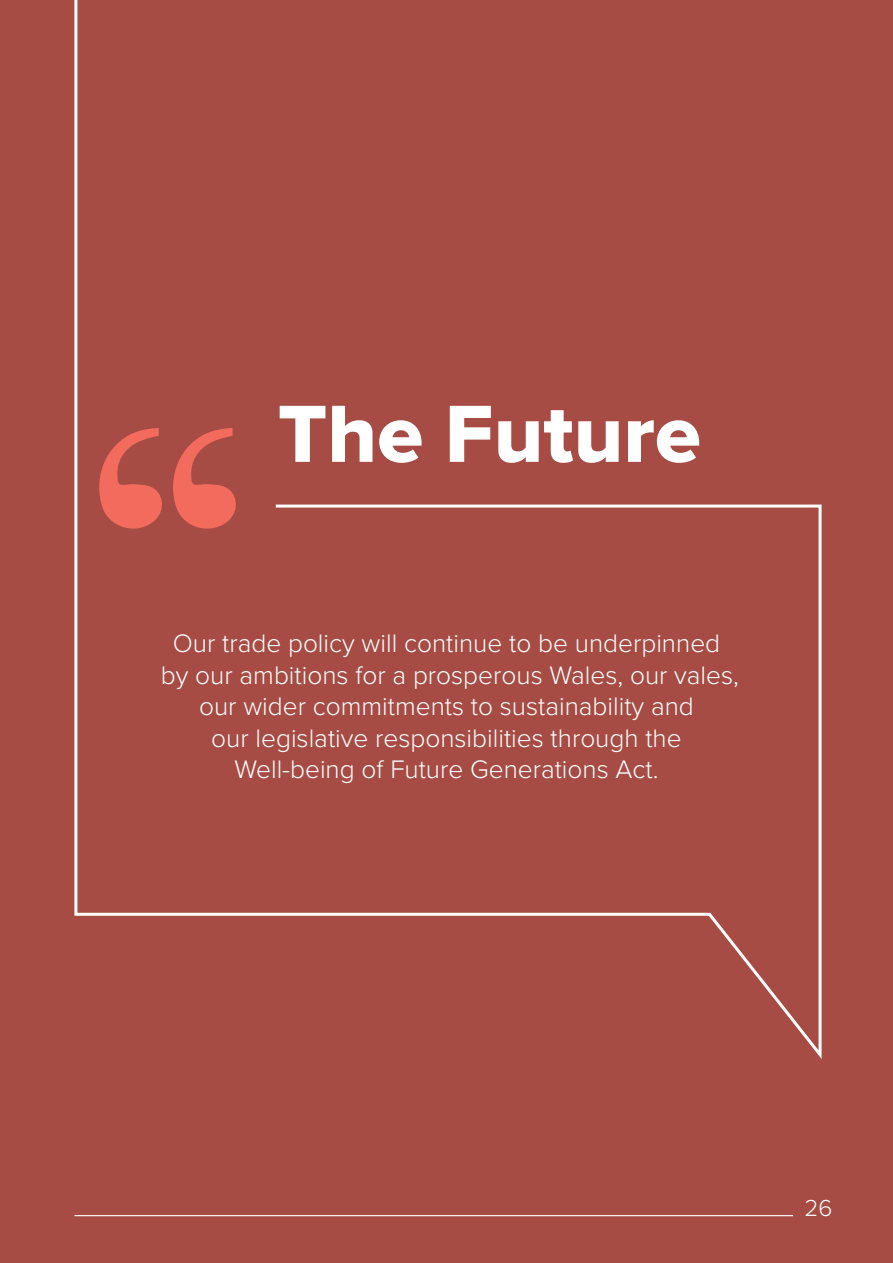
<style>
.page{position:relative;width:893px;height:1263px;background:#a64c44}
.page>*{position:absolute;margin:0;border:0;box-sizing:border-box;transform-origin:0 0}
.t1{font:84px "Proxima Nova Extrabld";color:#fff}
.t2{font:300 26.25px/31.5px "Proxima Nova";color:#fff;text-align:center}
.t3{font:300 24px "Proxima Nova";color:#fff}
</style>
<div class="page">
<hr style="left:74px;top:1215px;width:719px;height:1px;background:#fff">
<div style="left:73px;top:0;width:750px;height:1063px;background:#a64c44"></div>
<p class="t1" style="left:278px;top:371px;width:425px">The Future</p>
<p class="t2" style="left:161px;top:626px;width:579px">Our trade policy will continue to be underpinned by our ambitions for a prosperous Wales, our vales, our wider commitments to sustainability and<br>our legislative responsibilities through the Well-being of Future Generations Act.</p>
<p class="t3" style="left:805px;top:1190px;width:29px">26</p>
</div>
